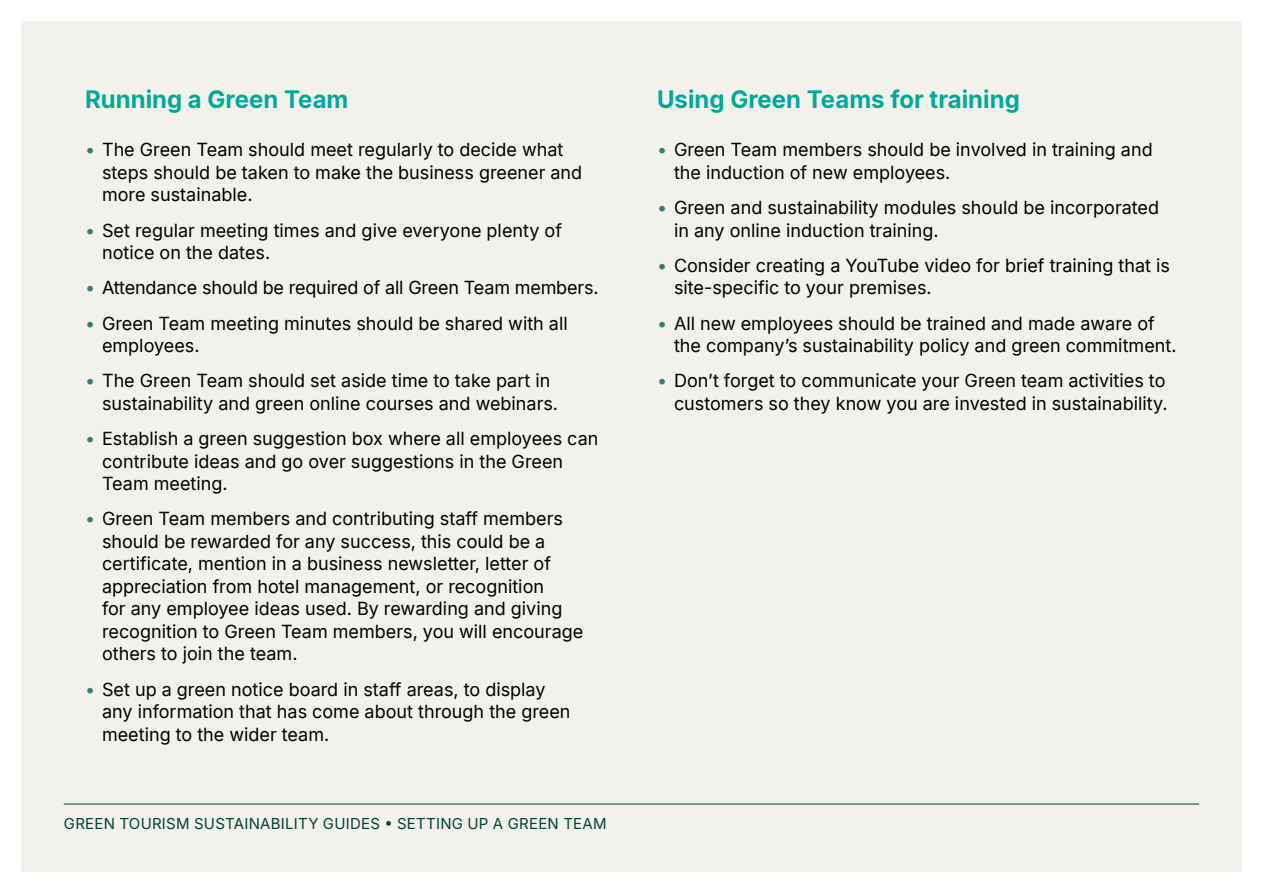
<style>
.page{position:relative;width:1263px;height:893px;background:#fff}
.page>*{position:absolute;margin:0;border:0;box-sizing:border-box;transform-origin:0 0}
.t1{font:700 24px "Inter";color:#00aa98}
.t2{font:18px/22.5px "Inter";color:#000}
.t3{font:15px "Inter";letter-spacing:.015em;color:#024238}
.s1{color:#347b7b}
</style>
<div class="page">
<div style="left:21px;top:21px;width:1221px;height:851px;background:#f3f1eb"></div>
<hr style="left:64px;top:804px;width:1135px;height:1px;background:#024238">
<h1 class="t1" style="left:85px;top:82px;width:265px">Running a Green Team</h1>
<p class="t2" style="left:102px;top:138px;width:482px;text-indent:-17px"><span class="s1">•</span> The Green Team should meet regularly to decide what steps should be taken to make the business greener and more sustainable.</p>
<p class="t2" style="left:102px;top:218px;width:461px;text-indent:-17px"><span class="s1">•</span> Set regular meeting times and give everyone plenty of notice on the dates.</p>
<p class="t2" style="left:85px;top:276px;width:515px"><span class="s1">•</span> Attendance should be required of all Green Team members.</p>
<p class="t2" style="left:102px;top:311px;width:467px;text-indent:-17px"><span class="s1">•</span> Green Team meeting minutes should be shared with all employees.</p>
<p class="t2" style="left:102px;top:369px;width:458px;text-indent:-17px"><span class="s1">•</span> The Green Team should set aside time to take part in sustainability and green online courses and webinars.</p>
<p class="t2" style="left:102px;top:427px;width:498px;text-indent:-17px"><span class="s1">•</span> Establish a green suggestion box where all employees can contribute ideas and go over suggestions in the Green<br>Team meeting.</p>
<p class="t2" style="left:102px;top:507px;width:483px;text-indent:-17px"><span class="s1">•</span> Green Team members and contributing staff members should be rewarded for any success, this could be a certificate, mention in a business newsletter, letter of appreciation from hotel management, or recognition<br>for any employee ideas used. By rewarding and giving recognition to Green Team members, you will encourage others to join the team.</p>
<p class="t2" style="left:102px;top:677px;width:470px;text-indent:-17px"><span class="s1">•</span> Set up a green notice board in staff areas, to display any information that has come about through the green meeting to the wider team.</p>
<p class="t3" style="left:64px;top:813px;width:544px">GREEN TOURISM SUSTAINABILITY GUIDES • SETTING UP A GREEN TEAM</p>
<h1 class="t1" style="left:657px;top:82px;width:364px">Using Green Teams for training</h1>
<p class="t2" style="left:674px;top:138px;width:480px;text-indent:-17px"><span class="s1">•</span> Green Team members should be involved in training and the induction of new employees.</p>
<p class="t2" style="left:674px;top:196px;width:487px;text-indent:-17px"><span class="s1">•</span> Green and sustainability modules should be incorporated in any online induction training.</p>
<p class="t2" style="left:674px;top:254px;width:497px;text-indent:-17px"><span class="s1">•</span> Consider creating a YouTube video for brief training that is site-specific to your premises.</p>
<p class="t2" style="left:674px;top:311px;width:504px;text-indent:-17px"><span class="s1">•</span> All new employees should be trained and made aware of the company’s sustainability policy and green commitment.</p>
<p class="t2" style="left:657px;top:369px;width:512px;text-align:right"><span class="s1">•</span> Don’t forget to communicate your Green team activities to customers so they know you are invested in sustainability.</p>
</div>
